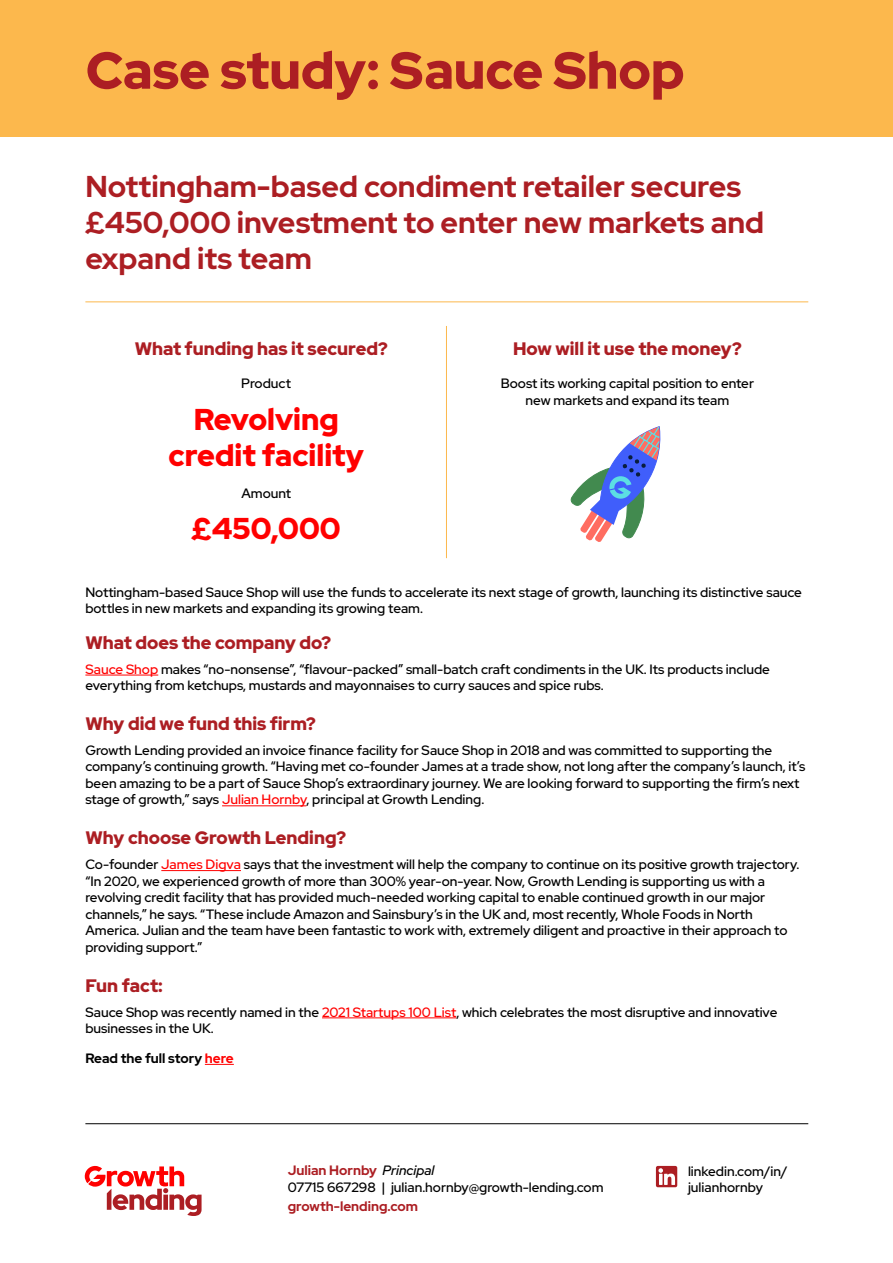
<style>
.page{position:relative;width:893px;height:1263px;background:#fff}
.page>*{position:absolute;margin:0;border:0;box-sizing:border-box;transform-origin:0 0}
.t1{font:900 51.9px "Red Hat Display";color:#ac1e23}
.t2{font:700 30px/36px "Red Hat Display";color:#ac1e23}
.t3{font:900 30px/36px "Red Hat Display";color:#f00;text-align:center}
.t4{font:900 18px "Red Hat Display";color:#ac1e23}
.t5{font:500 13.5px/16.5px "Red Hat Display";color:#000}
.t6{font:700 13.5px "Red Hat Display";color:#000}
.t7{font:700 13.5px "Red Hat Display";color:#ac1e23}
.s1{color:#f00}
.s2{font-weight:700;color:#ac1e23}
.s3{font-style:italic}
</style>
<div class="page">
<hr style="left:85px;top:675px;width:73px;height:1px;background:#f00">
<hr style="left:222px;top:805px;width:84px;height:1px;background:#f00">
<hr style="left:161px;top:870px;width:80px;height:1px;background:#f00">
<hr style="left:322px;top:1017px;width:134px;height:1px;background:#f00">
<svg style="left:205px;top:1064px;width:29px;height:1px"></svg>
<div style="left:0;top:0;width:893px;height:136px;background:#fcb84d"></div>
<svg style="left:656px;top:1166px;width:21px;height:21px"></svg>
<hr style="left:85px;top:1123px;width:723px;height:1px;background:#000">
<hr style="left:85px;top:301px;width:723px;height:1px;background:#fcb84d">
<hr style="left:446px;top:326px;width:1px;height:232px;background:#fcb84d">
<svg style="left:85px;top:1166px;width:117px;height:50px"></svg>
<svg style="left:571px;top:426px;width:90px;height:116px"></svg>
<h1 class="t1" style="left:86px;top:36px;width:600px">Case study: Sauce Shop</h1>
<h2 class="t2" style="left:85px;top:168px;width:680px">Nottingham-based condiment retailer secures £450,000 investment to enter new markets and expand its team</h2>
<h3 class="t4" style="left:135px;top:337px;width:255px">What funding has it secured?</h3>
<h3 class="t4" style="left:513px;top:337px;width:230px">How will it use the money?</h3>
<p class="t5" style="left:501px;top:375px;width:255px;text-align:center">Boost its working capital position to enter new markets and expand its team</p>
<p class="t5" style="left:241px;top:375px;width:51px">Product</p>
<h2 class="t3" style="left:169px;top:401px;width:197px">Revolving credit facility</h2>
<p class="t5" style="left:241px;top:485px;width:51px">Amount</p>
<h2 class="t3" style="left:192px;top:510px;width:150px">£450,000</h2>
<p class="t5" style="left:85px;top:583px;width:718px">Nottingham-based Sauce Shop will use the funds to accelerate its next stage of growth, launching its distinctive sauce bottles in new markets and expanding its growing team.</p>
<h3 class="t4" style="left:85px;top:630px;width:247px">What does the company do?</h3>
<p class="t5" style="left:85px;top:660px;width:686px"><span class="s1">Sauce Shop</span> makes “no-nonsense”, “flavour-packed” small-batch craft condiments in the UK. Its products include everything from ketchups, mustards and mayonnaises to curry sauces and spice rubs.</p>
<h3 class="t4" style="left:85px;top:712px;width:232px">Why did we fund this firm?</h3>
<p class="t5" style="left:85px;top:742px;width:722px">Growth Lending provided an invoice finance facility for Sauce Shop in 2018 and was committed to supporting the company’s continuing growth. “Having met co-founder James at a trade show, not long after the company’s launch, it’s been amazing to be a part of Sauce Shop’s extraordinary journey. We are looking forward to supporting the firm’s next stage of growth,” says <span class="s1">Julian Hornby</span>, principal at Growth Lending.</p>
<h3 class="t4" style="left:85px;top:826px;width:262px">Why choose Growth Lending?</h3>
<p class="t5" style="left:85px;top:856px;width:715px">Co-founder <span class="s1">James Digva</span> says that the investment will help the company to continue on its positive growth trajectory. “In 2020, we experienced growth of more than 300% year-on-year. Now, Growth Lending is supporting us with a revolving credit facility that has provided much-needed working capital to enable continued growth in our major channels,” he says. “These include Amazon and Sainsbury’s in the UK and, most recently, Whole Foods in North America. Julian and the team have been fantastic to work with, extremely diligent and proactive in their approach to providing support.”</p>
<h3 class="t4" style="left:85px;top:973px;width:79px">Fun fact:</h3>
<p class="t5" style="left:85px;top:1003px;width:693px">Sauce Shop was recently named in the <span class="s1">2021 Startups 100 List</span>, which celebrates the most disruptive and innovative businesses in the UK.</p>
<p class="t6" style="left:85px;top:1049px;width:150px">Read the full story <span class="s1">here</span></p>
<p class="t5" style="left:288px;top:1162px;width:317px"><span class="s2">Julian Hornby</span> <span class="s3">Principal<br></span>07715 667298 | julian.hornby@growth-lending.com</p>
<p class="t7" style="left:288px;top:1197px;width:132px">growth-lending.com</p>
<p class="t5" style="left:688px;top:1162px;width:101px">linkedin.com/in/ julianhornby</p>
</div>
